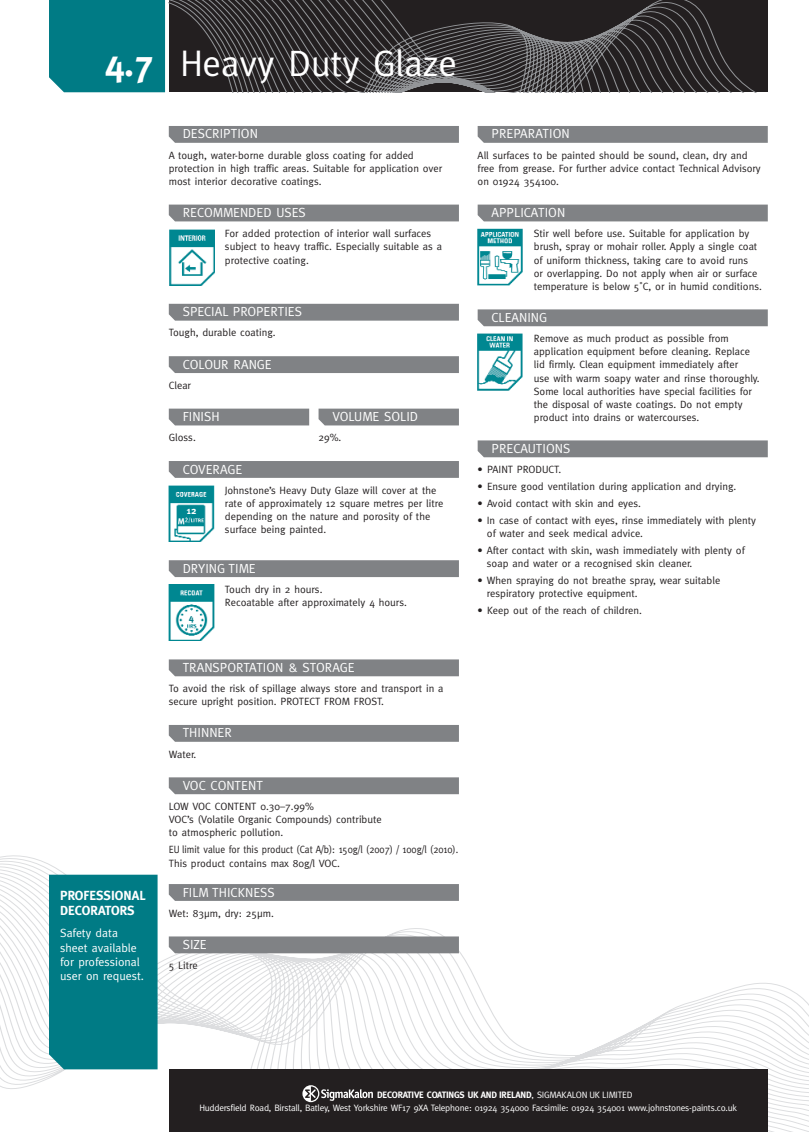
<style>
.page{position:relative;width:809px;height:1132px;background:#fff}
.page>*{position:absolute;margin:0;border:0;box-sizing:border-box;transform-origin:0 0}
.t1{font:36.9px "Meta";color:#fff}
.t2{font:700 36.9px "Meta";color:#fff}
.t3{font:13.2px "Meta";color:#fff}
.t4{font:700 13.2px/15.9px "Meta";color:#fff}
.t5{font:11.85px/14.2px "Meta";color:#fff}
.t6{font:10.5px/13.2px "Meta";color:#231f20}
.t7{font:10.5px/13.2px "Meta";color:#231f20;scale:.91 1}
.t8{font:700 9.9px "Meta";color:#fff}
.t9{font:9.3px/13.2px "Meta";letter-spacing:-.02em;color:#fff}
.t10{font:700 9.3px "Meta";color:#007b85}
.s1{font-weight:700}
</style>
<div class="page">
<svg style="left:0;top:855px;width:809px;height:276px"></svg>
<svg style="left:169px;top:0;width:598px;height:92px;background:#363335"></svg>
<div style="left:49px;top:0;width:116px;height:92px;background:#007b85"></div>
<div style="left:49px;top:874px;width:108px;height:195px;background:#007b85"></div>
<div style="left:169px;top:777px;width:290px;height:17px;background:#808285"></div>
<div style="left:169px;top:884px;width:290px;height:16px;background:#808285"></div>
<div style="left:169px;top:725px;width:290px;height:16px;background:#808285"></div>
<div style="left:169px;top:659px;width:290px;height:17px;background:#808285"></div>
<div style="left:169px;top:461px;width:290px;height:17px;background:#808285"></div>
<div style="left:477px;top:309px;width:290px;height:17px;background:#808285"></div>
<div style="left:477px;top:440px;width:290px;height:17px;background:#808285"></div>
<div style="left:169px;top:408px;width:140px;height:17px;background:#808285"></div>
<svg style="left:318px;top:408px;width:141px;height:17px;background:#86878a"></svg>
<div style="left:169px;top:356px;width:290px;height:17px;background:#808285"></div>
<div style="left:169px;top:304px;width:290px;height:16px;background:#808285"></div>
<div style="left:169px;top:204px;width:290px;height:17px;background:#808285"></div>
<div style="left:169px;top:126px;width:290px;height:17px;background:#808285"></div>
<div style="left:477px;top:126px;width:290px;height:17px;background:#808285"></div>
<img style="left:169px;top:229px;width:45px;height:56px">
<img style="left:477px;top:334px;width:46px;height:56px">
<div style="left:169px;top:560px;width:290px;height:17px;background:#808285"></div>
<img style="left:169px;top:584px;width:45px;height:57px">
<img style="left:169px;top:485px;width:45px;height:56px">
<div style="left:477px;top:204px;width:290px;height:17px;background:#808285"></div>
<img style="left:477px;top:229px;width:46px;height:56px">
<div style="left:169px;top:936px;width:290px;height:17px;background:#808285"></div>
<div style="left:169px;top:1069px;width:598px;height:62px;background:#231f20"></div>
<svg style="left:302px;top:1085px;width:71px;height:17px"></svg>
<h1 class="t2" style="left:104px;top:49px;width:51px">4.7</h1>
<h1 class="t1" style="left:180px;top:49px;width:278px">Heavy Duty Glaze</h1>
<p class="t4" style="left:60px;top:887px;width:87px">PROFESSIONAL<br>DECORATORS</p>
<p class="t5" style="left:60px;top:926px;width:85px">Safety data sheet available for professional user on request.</p>
<p class="t3" style="left:183px;top:129px;width:77px">DESCRIPTION</p>
<p class="t6" style="left:169px;top:149px;width:275px">A tough, water-borne durable gloss coating for added protection in high traffic areas. Suitable for application over most interior decorative coatings.</p>
<p class="t3" style="left:183px;top:207px;width:125px">RECOMMENDED USES</p>
<p class="t6" style="left:225px;top:228px;width:218px">For added protection of interior wall surfaces subject to heavy traffic. Especially suitable as a protective coating.</p>
<p class="t3" style="left:183px;top:306px;width:121px">SPECIAL PROPERTIES</p>
<p class="t6" style="left:169px;top:327px;width:108px">Tough, durable coating.</p>
<p class="t3" style="left:183px;top:359px;width:91px">COLOUR RANGE</p>
<p class="t6" style="left:169px;top:379px;width:24px">Clear</p>
<p class="t3" style="left:183px;top:411px;width:39px">FINISH</p>
<p class="t6" style="left:169px;top:431px;width:28px">Gloss.</p>
<p class="t3" style="left:332px;top:411px;width:87px">VOLUME SOLID</p>
<p class="t6" style="left:318px;top:431px;width:24px">29%.</p>
<p class="t3" style="left:183px;top:464px;width:61px">COVERAGE</p>
<p class="t6" style="left:225px;top:484px;width:220px">Johnstone’s Heavy Duty Glaze will cover at the rate of approximately 12 square metres per litre depending on the nature and porosity of the surface being painted.</p>
<p class="t8" style="left:186px;top:507px;width:11px">12</p>
<p class="t3" style="left:183px;top:563px;width:75px">DRYING TIME</p>
<p class="t6" style="left:225px;top:583px;width:183px">Touch dry in 2 hours.<br>Recoatable after approximately 4 hours.</p>
<p class="t10" style="left:189px;top:613px;width:6px">4</p>
<p class="t3" style="left:183px;top:662px;width:173px">TRANSPORTATION &amp; STORAGE</p>
<p class="t6" style="left:169px;top:682px;width:276px">To avoid the risk of spillage always store and transport in a secure upright position. PROTECT FROM FROST.</p>
<p class="t3" style="left:183px;top:727px;width:51px">THINNER</p>
<p class="t6" style="left:169px;top:748px;width:29px">Water.</p>
<p class="t3" style="left:183px;top:780px;width:82px">VOC CONTENT</p>
<p class="t6" style="left:169px;top:800px;width:214px">LOW VOC CONTENT 0.30–7.99%<br>VOC’s (Volatile Organic Compounds) contribute to atmospheric pollution.</p>
<p class="t7" style="left:169px;top:843px;width:319px">EU limit value for this product (Cat A/b): 150g/l (2007) / 100g/l (2010).<br>This product contains max 80g/l VOC.</p>
<p class="t3" style="left:183px;top:886px;width:94px">FILM THICKNESS</p>
<p class="t6" style="left:169px;top:907px;width:107px">Wet: 83μm, dry: 25μm.</p>
<p class="t3" style="left:183px;top:939px;width:26px">SIZE</p>
<p class="t6" style="left:169px;top:959px;width:31px">5 Litre</p>
<p class="t3" style="left:491px;top:129px;width:80px">PREPARATION</p>
<p class="t6" style="left:477px;top:149px;width:285px">All surfaces to be painted should be sound, clean, dry and free from grease. For further advice contact Technical Advisory on 01924 354100.</p>
<p class="t3" style="left:491px;top:207px;width:75px">APPLICATION</p>
<p class="t6" style="left:534px;top:228px;width:229px">Stir well before use. Suitable for application by brush, spray or mohair roller. Apply a single coat of uniform thickness, taking care to avoid runs<br>or overlapping. Do not apply when air or surface temperature is below 5˚C, or in humid conditions.</p>
<p class="t3" style="left:491px;top:312px;width:57px">CLEANING</p>
<p class="t6" style="left:534px;top:332px;width:227px">Remove as much product as possible from application equipment before cleaning. Replace lid firmly. Clean equipment immediately after<br>use with warm soapy water and rinse thoroughly.<br>Some local authorities have special facilities for the disposal of waste coatings. Do not empty product into drains or watercourses.</p>
<p class="t3" style="left:491px;top:443px;width:80px">PRECAUTIONS</p>
<p class="t6" style="left:477px;top:463px;width:85px">• PAINT PRODUCT.</p>
<p class="t6" style="left:477px;top:480px;width:260px">• Ensure good ventilation during application and drying.</p>
<p class="t6" style="left:477px;top:497px;width:165px">• Avoid contact with skin and eyes.</p>
<p class="t6" style="left:487px;top:514px;width:271px;text-indent:-9px">• In case of contact with eyes, rinse immediately with plenty of water and seek medical advice.</p>
<p class="t6" style="left:487px;top:544px;width:259px;text-indent:-9px">• After contact with skin, wash immediately with plenty of soap and water or a recognised skin cleaner.</p>
<p class="t6" style="left:487px;top:574px;width:235px;text-indent:-9px">• When spraying do not breathe spray, wear suitable respiratory protective equipment.</p>
<p class="t6" style="left:477px;top:604px;width:166px">• Keep out of the reach of children.</p>
<p class="t9" style="left:199px;top:1088px;width:539px;text-indent:178px"><span class="s1">DECORATIVE COATINGS UK AND IRELAND</span>, SIGMAKALON UK LIMITED<br>Huddersfield Road, Birstall, Batley, West Yorkshire WF17 9XA Telephone: 01924 354000 Facsimile: 01924 354001 www.johnstones-paints.co.uk</p>
</div>
